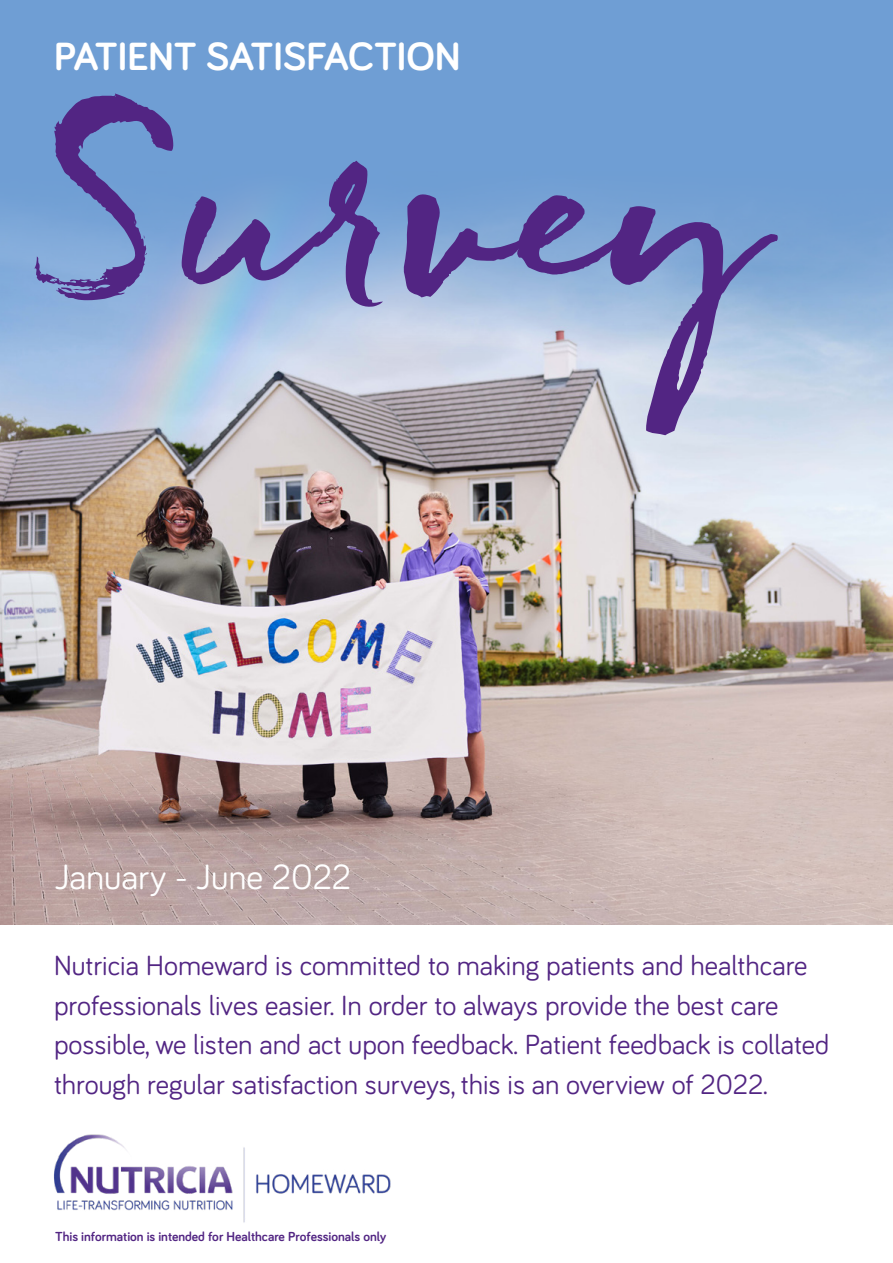
<style>
.page{position:relative;width:893px;height:1263px;background:#fff}
.page>*{position:absolute;margin:0;border:0;box-sizing:border-box;transform-origin:0 0}
.t1{font:252.75px "Freeland";letter-spacing:.02em;color:#522583}
.t2{font:700 40.65px "Bariol";color:#fff}
.t3{font:36px "Bariol";color:#fff}
.t4{font:28.5px/39.6px "Bariol";color:#522583}
.t5{font:700 13.5px "Bariol";color:#522583}
</style>
<div class="page">
<div style="left:0;top:0;width:893px;height:170px;background:#6f9ed4"></div>
<img style="left:54px;top:1134px;width:337px;height:89px">
<img style="left:0;top:470px;width:893px;height:455px">
<svg style="left:0;top:170px;width:893px;height:300px;background:#a0b7d5"></svg>
<h2 class="t2" style="left:54px;top:29px;width:408px">PATIENT SATISFACTION</h2>
<h1 class="t1" style="left:44px;top:41px;width:723px">Survey</h1>
<p class="t3" style="left:55px;top:853px;width:297px">January - June 2022</p>
<p class="t4" style="left:54px;top:944px;width:777px">Nutricia Homeward is committed to making patients and healthcare professionals lives easier. In order to always provide the best care possible, we listen and act upon feedback. Patient feedback is collated through regular satisfaction surveys, this is an overview of 2022.</p>
<p class="t5" style="left:55px;top:1227px;width:332px">This information is intended for Healthcare Professionals only</p>
</div>
